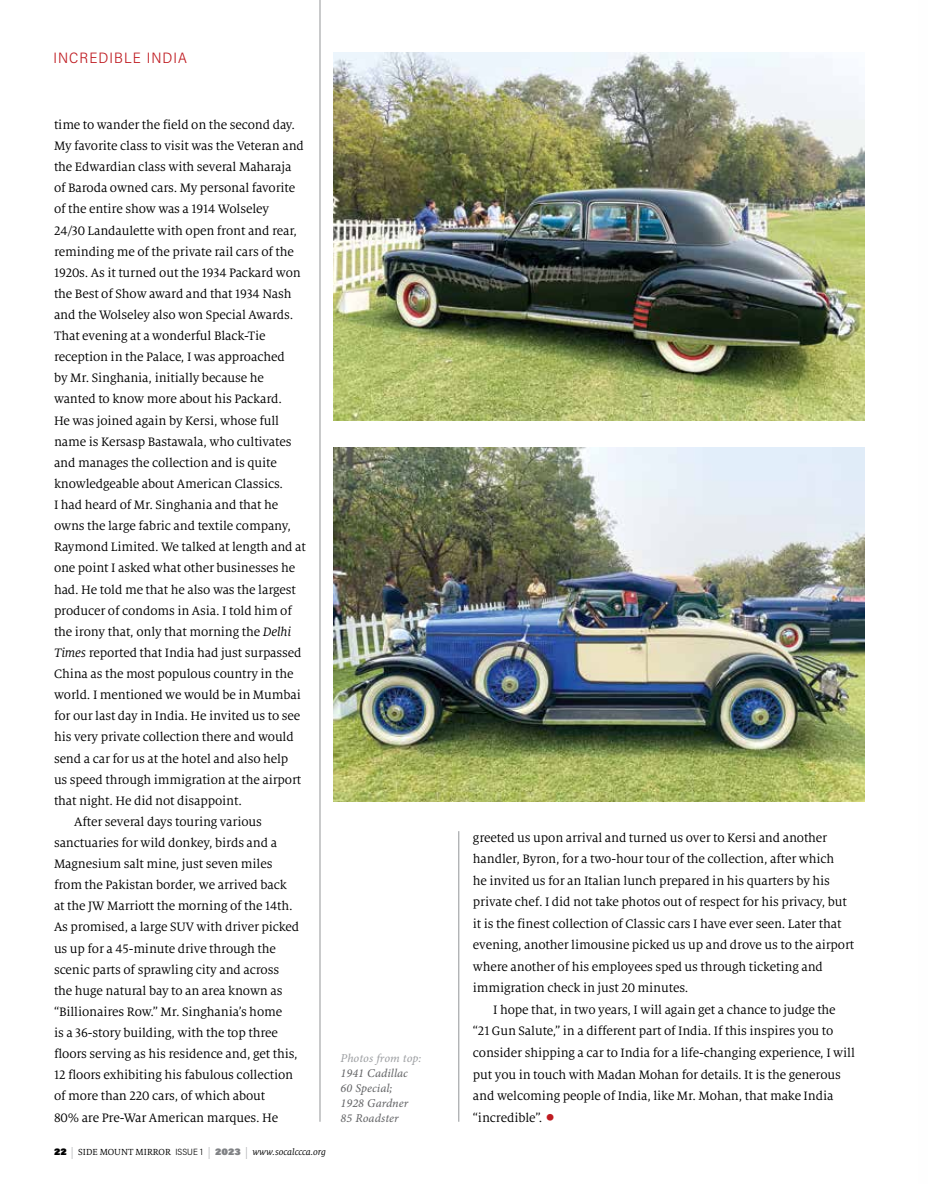
<style>
.page{position:relative;width:928px;height:1184px;background:#fff}
.page>*{position:absolute;margin:0;border:0;box-sizing:border-box;transform-origin:0 0}
.t1{font:300 15px "Acumin Pro Semi Cond";letter-spacing:.075em;color:#bf1b21}
.t2{font:13.5px/21.5px "Milo Serif OT";letter-spacing:-.01em;color:#000}
.t3{font:12px/15px "Minion Pro It Capt";letter-spacing:.005em;color:#636466}
.t4{font:12px "Minion Pro It Capt";color:#9d9fa2}
.t5{font:italic 9.75px "Milo Serif OT";color:#000}
.s1{font-style:italic}
.s2{font-family:"Acumin Pro";font-weight:900;font-style:normal}
.s3{font-style:normal;font-size:12px;color:#a7a9ac}
.s4{font-style:normal}
.s5{font-family:"Acumin Pro Semi Cond";font-weight:300;font-style:normal;font-size:9px}
.s6{font-family:"Acumin Pro";font-weight:900;font-style:normal;color:#808285}
.s7{font-size:27px;color:#bf1b21}
</style>
<div class="page">
<img style="left:333px;top:52px;width:531px;height:369px">
<img style="left:333px;top:448px;width:531px;height:353px">
<hr style="left:320px;top:0;width:1px;height:1121px;background:#939598">
<hr style="left:458px;top:831px;width:1px;height:290px;background:#939598">
<p class="t1" style="left:53px;top:48px;width:135px">INCREDIBLE INDIA</p>
<p class="t2" style="left:54px;top:114px;width:242px">time to wander the field on the second day.</p>
<p class="t2" style="left:54px;top:135px;width:251px">My favorite class to visit was the Veteran and</p>
<p class="t2" style="left:54px;top:156px;width:239px">the Edwardian class with several Maharaja</p>
<p class="t2" style="left:54px;top:178px;width:243px">of Baroda owned cars. My personal favorite</p>
<p class="t2" style="left:54px;top:199px;width:217px">of the entire show was a 1914 Wolseley</p>
<p class="t2" style="left:54px;top:220px;width:245px">24/30 Landaulette with open front and rear,</p>
<p class="t2" style="left:54px;top:241px;width:241px">reminding me of the private rail cars of the</p>
<p class="t2" style="left:54px;top:262px;width:248px">1920s. As it turned out the 1934 Packard won</p>
<p class="t2" style="left:54px;top:283px;width:239px">the Best of Show award and that 1934 Nash</p>
<p class="t2" style="left:54px;top:304px;width:241px">and the Wolseley also won Special Awards.</p>
<p class="t2" style="left:54px;top:325px;width:213px">That evening at a wonderful Black-Tie</p>
<p class="t2" style="left:54px;top:346px;width:232px">reception in the Palace, I was approached</p>
<p class="t2" style="left:54px;top:368px;width:211px">by Mr. Singhania, initially because he</p>
<p class="t2" style="left:54px;top:389px;width:230px">wanted to know more about his Packard.</p>
<p class="t2" style="left:54px;top:410px;width:227px">He was joined again by Kersi, whose full</p>
<p class="t2" style="left:54px;top:431px;width:239px">name is Kersasp Bastawala, who cultivates</p>
<p class="t2" style="left:54px;top:452px;width:224px">and manages the collection and is quite</p>
<p class="t2" style="left:54px;top:473px;width:231px">knowledgeable about American Classics.</p>
<p class="t2" style="left:54px;top:494px;width:226px">I had heard of Mr. Singhania and that he</p>
<p class="t2" style="left:54px;top:515px;width:239px">owns the large fabric and textile company,</p>
<p class="t2" style="left:54px;top:536px;width:253px">Raymond Limited. We talked at length and at</p>
<p class="t2" style="left:54px;top:558px;width:243px">one point I asked what other businesses he</p>
<p class="t2" style="left:54px;top:579px;width:243px">had. He told me that he also was the largest</p>
<p class="t2" style="left:54px;top:600px;width:239px">producer of condoms in Asia. I told him of</p>
<p class="t2" style="left:54px;top:621px;width:239px">the irony that, only that morning the <span class="s1">Delhi</span></p>
<p class="t2" style="left:54px;top:642px;width:249px"><span class="s1">Times</span> reported that India had just surpassed</p>
<p class="t2" style="left:54px;top:663px;width:241px">China as the most populous country in the</p>
<p class="t2" style="left:54px;top:684px;width:248px">world. I mentioned we would be in Mumbai</p>
<p class="t2" style="left:54px;top:705px;width:248px">for our last day in India. He invited us to see</p>
<p class="t2" style="left:54px;top:726px;width:241px">his very private collection there and would</p>
<p class="t2" style="left:54px;top:748px;width:236px">send a car for us at the hotel and also help</p>
<p class="t2" style="left:54px;top:769px;width:249px">us speed through immigration at the airport</p>
<p class="t2" style="left:54px;top:790px;width:189px">that night. He did not disappoint.</p>
<p class="t2" style="left:74px;top:811px;width:189px">After several days touring various</p>
<p class="t2" style="left:54px;top:832px;width:225px">sanctuaries for wild donkey, birds and a</p>
<p class="t2" style="left:54px;top:853px;width:220px">Magnesium salt mine, just seven miles</p>
<p class="t2" style="left:54px;top:874px;width:234px">from the Pakistan border, we arrived back</p>
<p class="t2" style="left:54px;top:895px;width:240px">at the JW Marriott the morning of the 14th.</p>
<p class="t2" style="left:54px;top:917px;width:247px">As promised, a large SUV with driver picked</p>
<p class="t2" style="left:54px;top:938px;width:223px">us up for a 45-minute drive through the</p>
<p class="t2" style="left:54px;top:959px;width:227px">scenic parts of sprawling city and across</p>
<p class="t2" style="left:54px;top:980px;width:230px">the huge natural bay to an area known as</p>
<p class="t2" style="left:54px;top:1001px;width:230px">“Billionaires Row.” Mr. Singhania’s home</p>
<p class="t2" style="left:54px;top:1022px;width:225px">is a 36-story building, with the top three</p>
<p class="t2" style="left:54px;top:1043px;width:245px">floors serving as his residence and, get this,</p>
<p class="t2" style="left:54px;top:1064px;width:241px">12 floors exhibiting his fabulous collection</p>
<p class="t2" style="left:54px;top:1085px;width:213px">of more than 220 cars, of which about</p>
<p class="t2" style="left:54px;top:1107px;width:226px">80% are Pre-War American marques. He</p>
<p class="t5" style="left:54px;top:1146px;width:273px"><span class="s2">22</span> <span class="s3">|</span> <span class="s4">SIDE MOUNT MIRROR</span> <span class="s5">ISSUE 1</span> <span class="s3">|</span> <span class="s6">2023</span> <span class="s3">|</span> www.socalccca.org</p>
<p class="t4" style="left:340px;top:1049px;width:82px">Photos from top:</p>
<p class="t3" style="left:340px;top:1065px;width:69px">1941 Cadillac<br>60 Special;<br>1928 Gardner<br>85 Roadster</p>
<p class="t2" style="left:473px;top:827px;width:383px">greeted us upon arrival and turned us over to Kersi and another handler, Byron, for a two-hour tour of the collection, after which<br>he invited us for an Italian lunch prepared in his quarters by his private chef. I did not take photos out of respect for his privacy, but it is the finest collection of Classic cars I have ever seen. Later that evening, another limousine picked us up and drove us to the airport where another of his employees sped us through ticketing and immigration check in just 20 minutes.</p>
<p class="t2" style="left:473px;top:999px;width:383px;text-indent:20px">I hope that, in two years, I will again get a chance to judge the “21 Gun Salute,” in a different part of India. If this inspires you to consider shipping a car to India for a life-changing experience, I will put you in touch with Madan Mohan for details. It is the generous and welcoming people of India, like Mr. Mohan, that make India “incredible”. <span class="s7">•</span></p>
</div>
